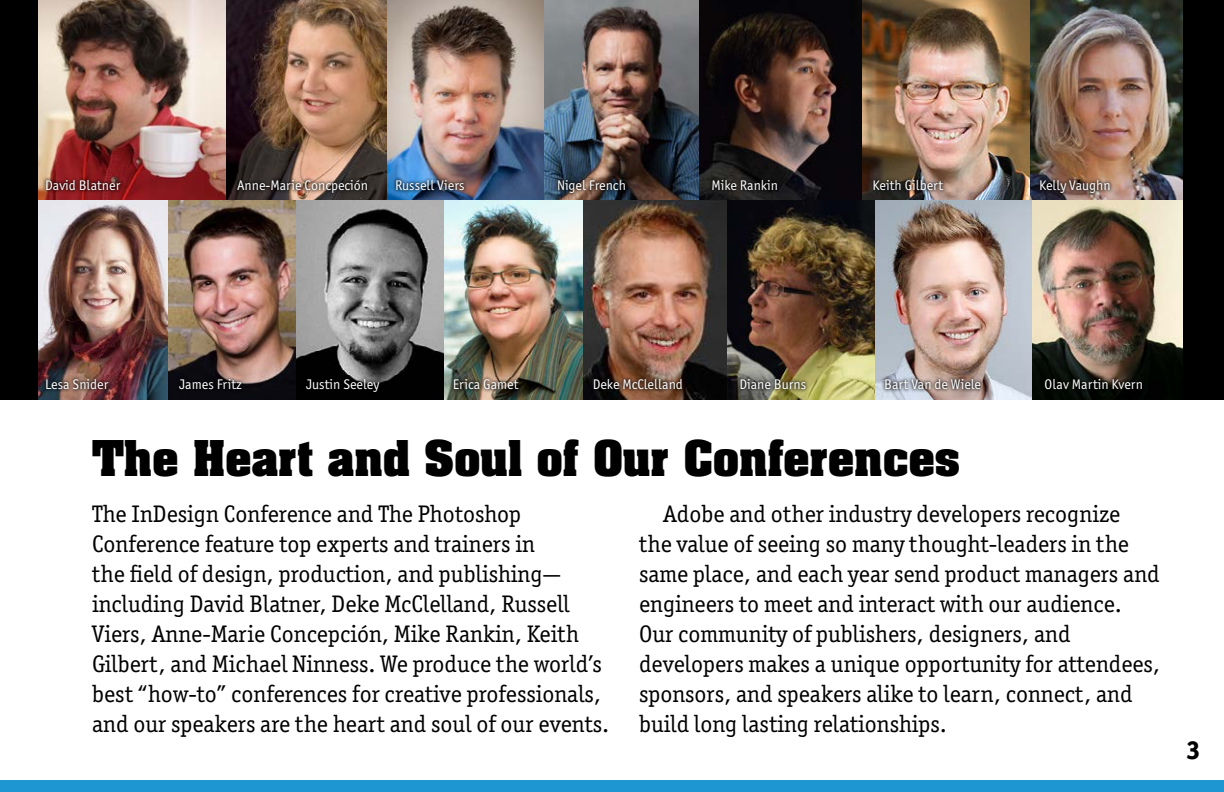
<style>
.page{position:relative;width:1224px;height:792px;background:#fff}
.page>*{position:absolute;margin:0;border:0;box-sizing:border-box;transform-origin:0 0}
.heading{font:700 42px "Aachen Std";color:#000}
.t1{font:800 26px "Officina Sans ITC Pro";color:#000}
.t2{font:24px/30px "Officina Serif ITC Pro";color:#000}
.white_captions{font:14px "Officina Sans ITC Pro";color:#fff}
</style>
<div class="page">
<div style="left:1183px;top:0;width:41px;height:400px;background:#000"></div>
<div style="left:0;top:0;width:38px;height:400px;background:#000"></div>
<div style="left:0;top:780px;width:1224px;height:12px;background:#1e96d2"></div>
<img style="left:544px;top:0;width:483px;height:200px">
<img style="left:38px;top:0;width:188px;height:200px">
<img style="left:1027px;top:0;width:156px;height:200px">
<img style="left:38px;top:200px;width:1145px;height:200px">
<img style="left:386px;top:0;width:158px;height:200px">
<img style="left:226px;top:0;width:160px;height:200px">
<div style="left:42px;top:176px;width:82px;height:18px;background:#000;opacity:.8"></div>
<div style="left:42px;top:375px;width:70px;height:18px;background:#000;opacity:.8"></div>
<div style="left:175px;top:375px;width:70px;height:18px;background:#000;opacity:.8"></div>
<div style="left:302px;top:375px;width:81px;height:21px;background:#000"></div>
<div style="left:450px;top:375px;width:72px;height:18px;background:#000;opacity:.8"></div>
<div style="left:590px;top:375px;width:96px;height:18px;background:#000;opacity:.8"></div>
<div style="left:737px;top:375px;width:73px;height:18px;background:#000;opacity:.8"></div>
<div style="left:881px;top:375px;width:103px;height:18px;background:#000;opacity:.8"></div>
<div style="left:234px;top:176px;width:137px;height:21px;background:#000;opacity:.8"></div>
<div style="left:392px;top:176px;width:76px;height:18px;background:#000;opacity:.8"></div>
<div style="left:554px;top:176px;width:75px;height:21px;background:#000;opacity:.8"></div>
<div style="left:709px;top:176px;width:72px;height:18px;background:#000;opacity:.8"></div>
<div style="left:870px;top:176px;width:77px;height:18px;background:#000;opacity:.8"></div>
<div style="left:1036px;top:176px;width:78px;height:21px;background:#000;opacity:.8"></div>
<div style="left:1041px;top:375px;width:105px;height:18px;background:#000;opacity:.8"></div>
<p class="white_captions" style="left:45px;top:177px;width:77px">David Blatner</p>
<p class="white_captions" style="left:237px;top:177px;width:133px">Anne-Marie Concpeción</p>
<p class="white_captions" style="left:395px;top:177px;width:71px">Russell Viers</p>
<p class="white_captions" style="left:557px;top:177px;width:70px">Nigel French</p>
<p class="white_captions" style="left:711px;top:177px;width:68px">Mike Rankin</p>
<p class="white_captions" style="left:872px;top:177px;width:72px">Keith Gilbert</p>
<p class="white_captions" style="left:1039px;top:177px;width:73px">Kelly Vaughn</p>
<p class="white_captions" style="left:45px;top:376px;width:65px">Lesa Snider</p>
<p class="white_captions" style="left:179px;top:376px;width:64px">James Fritz</p>
<p class="white_captions" style="left:306px;top:376px;width:75px">Justin Seeley</p>
<p class="white_captions" style="left:453px;top:376px;width:67px">Erica Gamet</p>
<p class="white_captions" style="left:593px;top:376px;width:92px">Deke McClelland</p>
<p class="white_captions" style="left:739px;top:376px;width:68px">Diane Burns</p>
<p class="white_captions" style="left:884px;top:376px;width:98px">Bart Van de Wiele</p>
<p class="white_captions" style="left:1045px;top:376px;width:100px">Olav Martin Kvern</p>
<p class="heading" style="left:92px;top:428px;width:870px">The Heart and Soul of Our Conferences</p>
<p class="t2" style="left:92px;top:499px;width:519px">The InDesign Conference and The Photoshop Conference feature top experts and trainers in<br>the field of design, production, and publishing— including David Blatner, Deke McClelland, Russell Viers, Anne-Marie Concepción, Mike Rankin, Keith Gilbert, and Michael Ninness. We produce the world’s best “how-to” conferences for creative professionals, and our speakers are the heart and soul of our events.</p>
<p class="t2" style="left:639px;top:499px;width:523px;text-indent:24px">Adobe and other industry developers recognize<br>the value of seeing so many thought-leaders in the same place, and each year send product managers and engineers to meet and interact with our audience.<br>Our community of publishers, designers, and developers makes a unique opportunity for attendees, sponsors, and speakers alike to learn, connect, and build long lasting relationships.</p>
<p class="t1" style="left:1186px;top:733px;width:15px">3</p>
</div>
